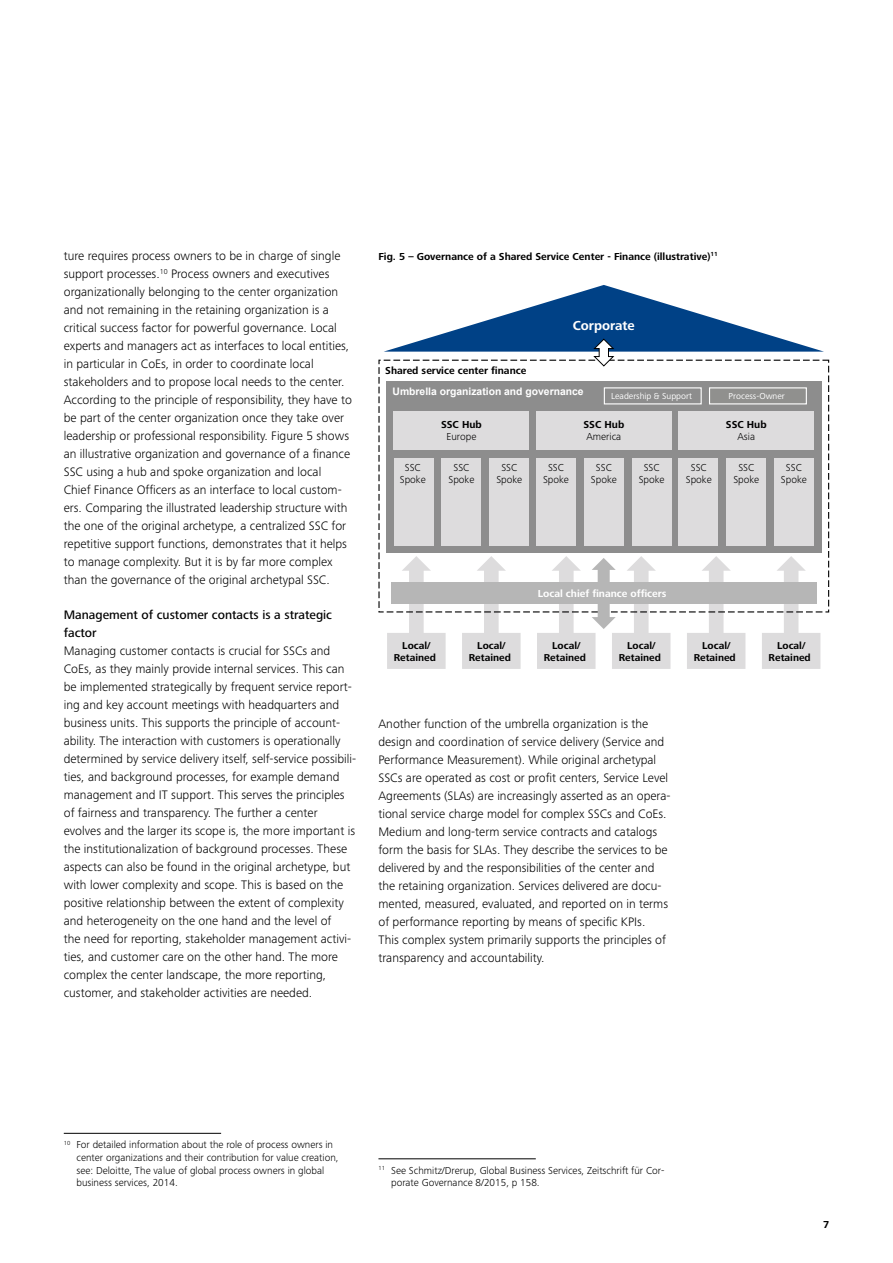
<style>
.page{position:relative;width:893px;height:1263px;background:#fff}
.page>*{position:absolute;margin:0;border:0;box-sizing:border-box;transform-origin:0 0}
.t1{font:700 13.5px "Frutiger Next Pro";color:#fff}
.t2{font:300 12.75px/18px "Frutiger Next Pro";color:#000}
.t3{font:500 12.75px/18px "Frutiger Next Pro";color:#000}
.t4{font:300 10.5px/12.3px "Frutiger Next Pro";color:#000;text-align:center}
.t5{font:700 10.5px "Frutiger Next Pro";color:#000}
.t6{font:700 10.5px "Frutiger Next Pro";color:#fff}
.t7{font:700 10.35px/12.5px "Frutiger Next Pro";color:#000;text-align:center}
.t8{font:700 10.35px "Arial";color:#fff}
.t9{font:9px "Frutiger Next Pro";color:#fff}
.s1{color:#fff}
</style>
<div class="page">
<hr style="left:64px;top:1133px;width:157px;height:1px;background:#000">
<hr style="left:378px;top:1158px;width:158px;height:1px;background:#000">
<svg style="left:387px;top:612px;width:59px;height:57px"></svg>
<svg style="left:462px;top:612px;width:59px;height:57px"></svg>
<svg style="left:687px;top:612px;width:58px;height:57px"></svg>
<svg style="left:762px;top:612px;width:58px;height:57px"></svg>
<svg style="left:378px;top:360px;width:451px;height:252px"></svg>
<div style="left:386px;top:381px;width:436px;height:171px;background:#8d8d8d"></div>
<svg style="left:537px;top:556px;width:133px;height:113px"></svg>
<div style="left:391px;top:583px;width:425px;height:21px;background:#b6b6b6"></div>
<div style="left:536px;top:412px;width:135px;height:38px;background:#dddcdd"></div>
<div style="left:536px;top:458px;width:40px;height:87px;background:#dddcdd"></div>
<div style="left:584px;top:458px;width:39px;height:87px;background:#dddcdd"></div>
<div style="left:632px;top:458px;width:39px;height:87px;background:#dddcdd"></div>
<div style="left:394px;top:412px;width:135px;height:38px;background:#dddcdd"></div>
<div style="left:394px;top:458px;width:39px;height:87px;background:#dddcdd"></div>
<div style="left:442px;top:458px;width:39px;height:87px;background:#dddcdd"></div>
<div style="left:490px;top:458px;width:39px;height:87px;background:#dddcdd"></div>
<div style="left:679px;top:412px;width:135px;height:38px;background:#dddcdd"></div>
<div style="left:679px;top:458px;width:39px;height:87px;background:#dddcdd"></div>
<div style="left:727px;top:458px;width:39px;height:87px;background:#dddcdd"></div>
<div style="left:774px;top:458px;width:40px;height:87px;background:#dddcdd"></div>
<div style="left:709px;top:387px;width:98px;height:17px;border:1px solid #fff"></div>
<div style="left:604px;top:387px;width:98px;height:17px;border:1px solid #fff"></div>
<svg style="left:384px;top:285px;width:440px;height:81px"></svg>
<p class="t2" style="left:64px;top:247px;width:290px">ture requires process owners to be in charge of single support processes.<sup>10</sup> Process owners and executives organizationally belonging to the center organization and not remaining in the retaining organization is a critical success factor for powerful governance. Local experts and managers act as interfaces to local entities, in particular in CoEs, in order to coordinate local stakeholders and to propose local needs to the center.<br>According to the principle of responsibility, they have to be part of the center organization once they take over leadership or professional responsibility. Figure 5 shows an illustrative organization and governance of a finance SSC using a hub and spoke organization and local<br>Chief Finance Officers as an interface to local custom&shy;ers. Comparing the illustrated leadership structure with the one of the original archetype, a centralized SSC for repetitive support functions, demonstrates that it helps to manage complexity. But it is by far more complex than the governance of the original archetypal SSC.</p>
<p class="t3" style="left:64px;top:606px;width:270px">Management of customer contacts is a strategic factor</p>
<p class="t2" style="left:64px;top:642px;width:294px">Managing customer contacts is crucial for SSCs and CoEs, as they mainly provide internal services. This can be implemented strategically by frequent service report&shy;ing and key account meetings with headquarters and business units. This supports the principle of account&shy;ability. The interaction with customers is operationally determined by service delivery itself, self-service possibili&shy;ties, and background processes, for example demand management and IT support. This serves the principles of fairness and transparency. The further a center evolves and the larger its scope is, the more important is the institutionalization of background processes. These aspects can also be found in the original archetype, but with lower complexity and scope. This is based on the positive relationship between the extent of complexity and heterogeneity on the one hand and the level of<br>the need for reporting, stakeholder management activi&shy;ties, and customer care on the other hand. The more complex the center landscape, the more reporting, customer, and stakeholder activities are needed.</p>
<p class="t5" style="left:378px;top:250px;width:341px">Fig. 5 – Governance of a Shared Service Center - Finance (illustrative)<sup>11</sup></p>
<p class="t5" style="left:385px;top:364px;width:143px">Shared service center finance</p>
<p class="t1" style="left:573px;top:318px;width:63px">Corporate</p>
<p class="t8" style="left:393px;top:384px;width:193px">Umbrella organization and governance</p>
<p class="t9" style="left:611px;top:390px;width:82px">Leadership &amp; Support</p>
<p class="t9" style="left:729px;top:390px;width:58px">Process-Owner</p>
<p class="t5" style="left:441px;top:418px;width:42px">SSC Hub</p>
<p class="t4" style="left:446px;top:430px;width:31px">Europe</p>
<p class="t5" style="left:583px;top:418px;width:42px">SSC Hub</p>
<p class="t4" style="left:586px;top:430px;width:36px">America</p>
<p class="t5" style="left:726px;top:418px;width:42px">SSC Hub</p>
<p class="t4" style="left:737px;top:430px;width:19px">Asia</p>
<p class="t4" style="left:400px;top:461px;width:27px">SSC<br>Spoke</p>
<p class="t4" style="left:448px;top:461px;width:27px">SSC<br>Spoke</p>
<p class="t4" style="left:496px;top:461px;width:27px">SSC<br>Spoke</p>
<p class="t4" style="left:543px;top:461px;width:27px">SSC<br>Spoke</p>
<p class="t4" style="left:591px;top:461px;width:27px">SSC<br>Spoke</p>
<p class="t4" style="left:639px;top:461px;width:27px">SSC<br>Spoke</p>
<p class="t4" style="left:686px;top:461px;width:27px">SSC<br>Spoke</p>
<p class="t4" style="left:733px;top:461px;width:27px">SSC<br>Spoke</p>
<p class="t4" style="left:781px;top:461px;width:27px">SSC<br>Spoke</p>
<p class="t6" style="left:538px;top:587px;width:130px">Local chief finance officers</p>
<p class="t7" style="left:394px;top:639px;width:44px">Local/<br>Retained</p>
<p class="t7" style="left:469px;top:639px;width:44px">Local/<br>Retained</p>
<p class="t7" style="left:544px;top:639px;width:44px">Local/<br>Retained</p>
<p class="t7" style="left:619px;top:639px;width:44px">Local/<br>Retained</p>
<p class="t7" style="left:694px;top:639px;width:44px">Local/<br>Retained</p>
<p class="t7" style="left:769px;top:639px;width:44px">Local/<br>Retained</p>
<p class="t2" style="left:378px;top:715px;width:294px">Another function of the umbrella organization is the design and coordination of service delivery (Service and Performance Measurement). While original archetypal SSCs are operated as cost or profit centers, Service Level Agreements (SLAs) are increasingly asserted as an opera&shy;tional service charge model for complex SSCs and CoEs.<br>Medium and long-term service contracts and catalogs form the basis for SLAs. They describe the services to be delivered by and the responsibilities of the center and the retaining organization. Services delivered are docu&shy;mented, measured, evaluated, and reported on in terms of performance reporting by means of specific KPIs.<br>This complex system primarily supports the principles of transparency and accountability.<span class="s1">11</span></p>
<p class="t4" style="left:77px;top:1138px;width:264px;line-height:12.8px;text-align:left;text-indent:-13px"><sup>10</sup> For detailed information about the role of process owners in center organizations and their contribution for value creation, see: Deloitte, The value of global process owners in global business services, 2014.</p>
<p class="t4" style="left:391px;top:1164px;width:275px;line-height:12.8px;text-align:left;text-indent:-13px"><sup>11</sup> See Schmitz/Drerup, Global Business Services, Zeitschrift für Cor&shy;porate Governance 8/2015, p 158.</p>
<p class="t5" style="left:823px;top:1218px;width:8px">7</p>
</div>
